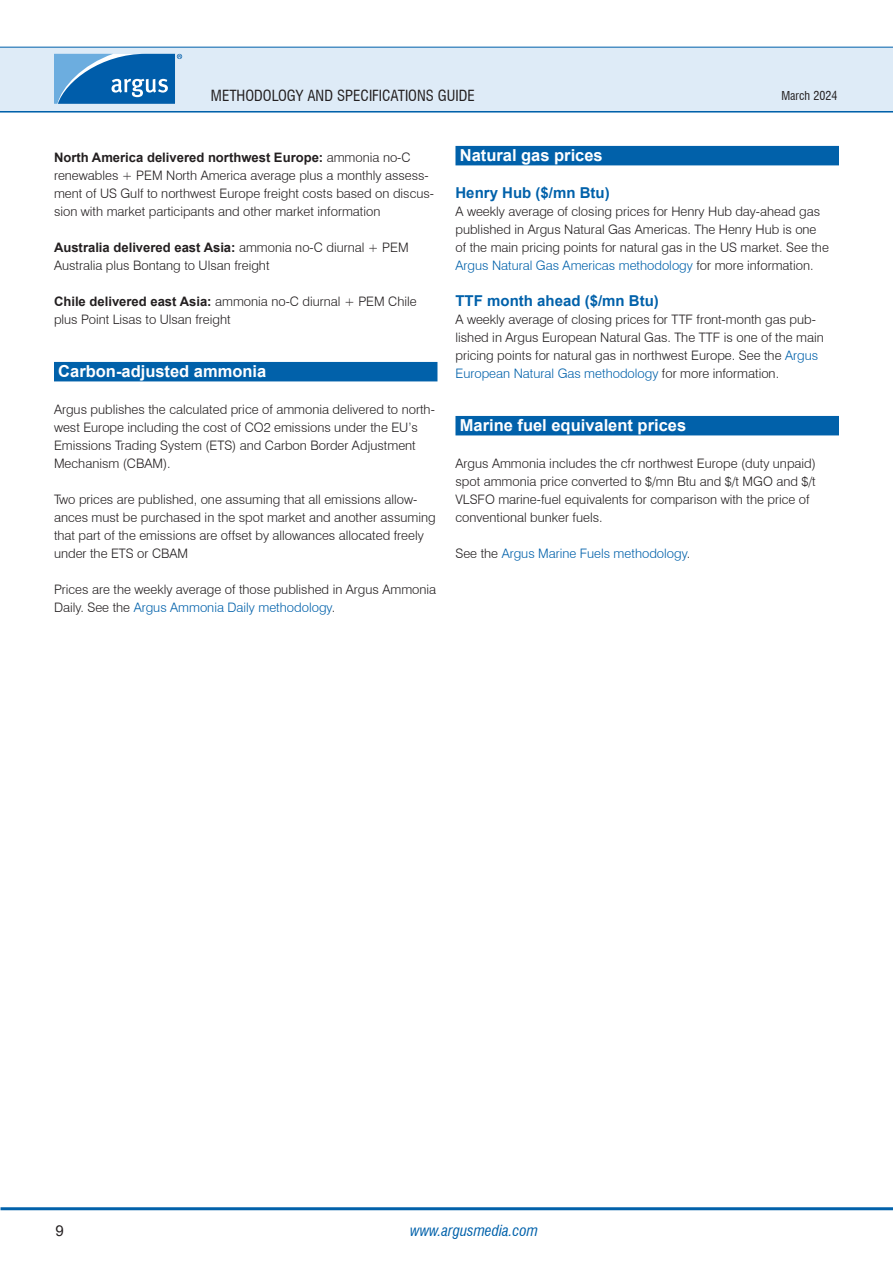
<style>
.page{position:relative;width:893px;height:1263px;background:#fff}
.page>*{position:absolute;margin:0;border:0;box-sizing:border-box;transform-origin:0 0}
.H1_-_Section_header_-_WOB{font:700 16.5px "Arial";color:#fff}
.H2_-_Bold_headline_-_old_H4{font:700 15px "Arial";color:#0161aa}
.t1{font:condensed 15px "Swiss 721 BT";color:#231f20}
.t2{font:italic condensed 15px "Swiss 721 BT";color:#0161aa}
.t3{font:15px "Arial";color:#231f20}
.P1_-_Body_Text{font:300 13.05px/18px "Swiss 721 BT";color:#231f20}
.P1_-_Body_Text-2{font:300 13.05px "Swiss 721 BT";color:#0161aa}
.t4{font:condensed 12px "Swiss 721 BT";color:#231f20}
.s1{font-family:"Arial";font-weight:700}
.s2{color:#0161aa}
.s3{color:#231f20}
</style>
<div class="page">
<hr style="left:0;top:110px;width:893px;height:3px;background:#0161aa">
<div style="left:0;top:47px;width:893px;height:64px;background:#deebf7"></div>
<hr style="left:0;top:47px;width:893px;height:1px;background:#0161aa">
<hr style="left:1px;top:1207px;width:892px;height:3px;background:#0161aa">
<svg style="left:54px;top:54px;width:128px;height:50px;background:#3983c0"></svg>
<div style="left:54px;top:362px;width:383px;height:19px;background:#0161aa"></div>
<div style="left:455px;top:146px;width:384px;height:19px;background:#0161aa"></div>
<div style="left:455px;top:416px;width:384px;height:19px;background:#0161aa"></div>
<p class="t1" style="left:211px;top:86px;width:265px">METHODOLOGY AND SPECIFICATIONS GUIDE</p>
<p class="t4" style="left:781px;top:88px;width:58px">March 2024</p>
<p class="P1_-_Body_Text" style="left:54px;top:148px;width:382px"><span class="s1">North America delivered northwest Europe:</span> ammonia no-C renewables + PEM North America average plus a monthly assess&shy;ment of US Gulf to northwest Europe freight costs based on discus&shy;sion with market participants and other market information</p>
<p class="P1_-_Body_Text" style="left:54px;top:238px;width:356px"><span class="s1">Australia delivered east Asia:</span> ammonia no-C diurnal + PEM<br>Australia plus Bontang to Ulsan freight</p>
<p class="P1_-_Body_Text" style="left:54px;top:292px;width:364px"><span class="s1">Chile delivered east Asia:</span> ammonia no-C diurnal + PEM Chile plus Point Lisas to Ulsan freight</p>
<p class="H1_-_Section_header_-_WOB" style="left:58px;top:360px;width:210px">Carbon-adjusted ammonia</p>
<p class="P1_-_Body_Text" style="left:54px;top:400px;width:382px">Argus publishes the calculated price of ammonia delivered to north&shy;west Europe including the cost of CO2 emissions under the EU’s</p>
<p class="P1_-_Body_Text" style="left:54px;top:436px;width:363px">Emissions Trading System (ETS) and Carbon Border Adjustment</p>
<p class="P1_-_Body_Text" style="left:54px;top:454px;width:118px">Mechanism (CBAM).</p>
<p class="P1_-_Body_Text" style="left:54px;top:490px;width:383px">Two prices are published, one assuming that all emissions allow&shy;ances must be purchased in the spot market and another assuming</p>
<p class="P1_-_Body_Text" style="left:54px;top:526px;width:371px">that part of the emissions are offset by allowances allocated freely</p>
<p class="P1_-_Body_Text" style="left:54px;top:544px;width:136px">under the ETS or CBAM</p>
<p class="P1_-_Body_Text" style="left:54px;top:580px;width:384px">Prices are the weekly average of those published in Argus Ammonia<br>Daily. See the <span class="s2">Argus Ammonia Daily methodology</span>.</p>
<p class="H1_-_Section_header_-_WOB" style="left:460px;top:144px;width:145px">Natural gas prices</p>
<p class="H2_-_Bold_headline_-_old_H4" style="left:455px;top:182px;width:156px">Henry Hub ($/mn Btu)</p>
<p class="P1_-_Body_Text" style="left:455px;top:202px;width:375px">A weekly average of closing prices for Henry Hub day-ahead gas published in Argus Natural Gas Americas. The Henry Hub is one of the main pricing points for natural gas in the US market. See the <span class="s2">Argus Natural Gas Americas methodology</span> for more information.</p>
<p class="H2_-_Bold_headline_-_old_H4" style="left:455px;top:290px;width:205px">TTF month ahead ($/mn Btu)</p>
<p class="P1_-_Body_Text" style="left:455px;top:310px;width:370px">A weekly average of closing prices for TTF front-month gas pub&shy;lished in Argus European Natural Gas. The TTF is one of the main pricing points for natural gas in northwest Europe. See the <span class="s2">Argus European Natural Gas methodology</span> for more information.</p>
<p class="H1_-_Section_header_-_WOB" style="left:460px;top:414px;width:228px">Marine fuel equivalent prices</p>
<p class="P1_-_Body_Text" style="left:455px;top:454px;width:362px">Argus Ammonia includes the cfr northwest Europe (duty unpaid) spot ammonia price converted to $/mn Btu and $/t MGO and $/t VLSFO marine-fuel equivalents for comparison with the price of conventional bunker fuels.</p>
<p class="P1_-_Body_Text-2" style="left:455px;top:545px;width:236px"><span class="s3">See the</span> Argus Marine Fuels methodology<span class="s3">.</span></p>
<p class="t3" style="left:55px;top:1220px;width:10px">9</p>
<p class="t2" style="left:410px;top:1221px;width:129px">www.argusmedia.com</p>
</div>
